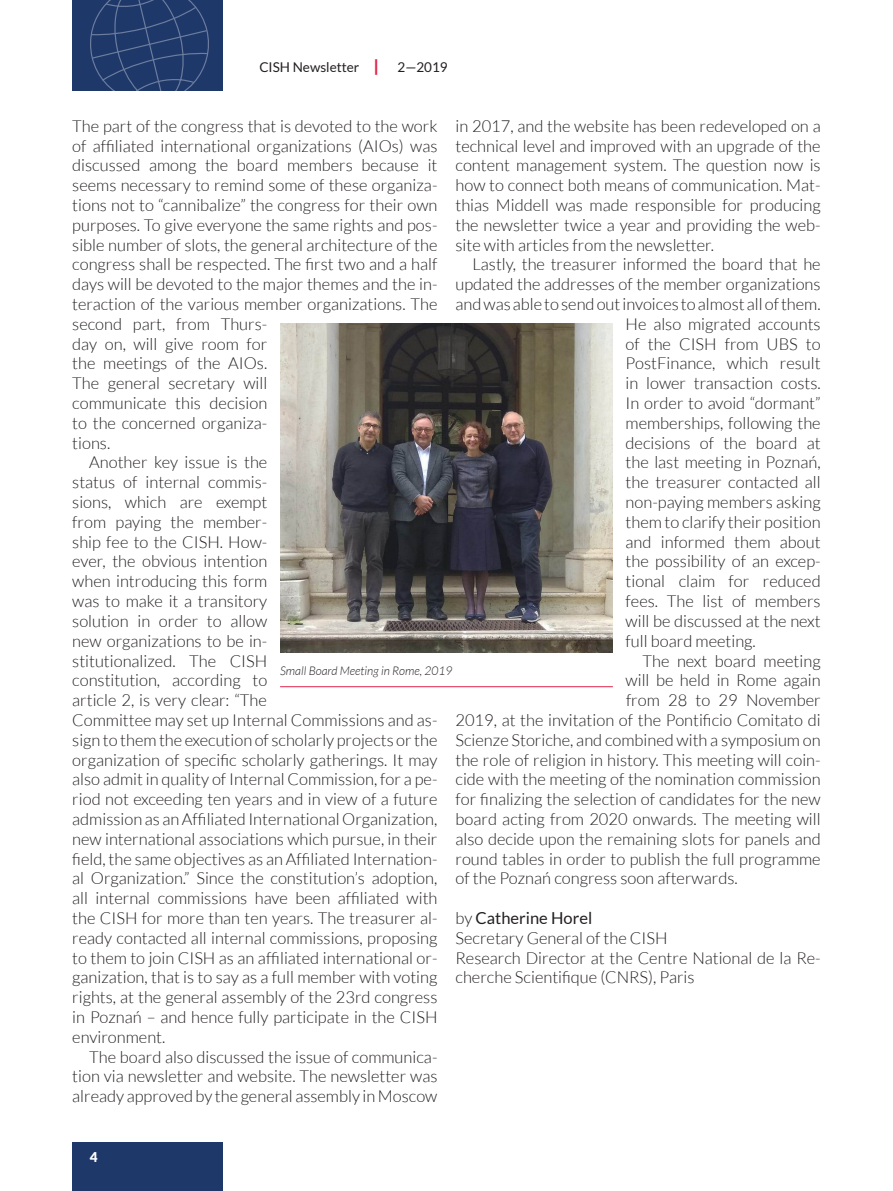
<style>
.page{position:relative;width:893px;height:1191px;background:#fff}
.page>*{position:absolute;margin:0;border:0;box-sizing:border-box;transform-origin:0 0}
.Copy_Englisch{font:300 16.5px/19.8px "Lato";color:#231f20}
.Copy_Englisch-2{font:16.5px "Lato";color:#231f20}
.t1{font:13.5px "Lato";color:#231f20}
.t2{font:900 13.5px "Lato";color:#fff}
.t3{font:italic 300 12px "Lato";color:#231f20}
.s1{font-weight:900;font-size:16.35px;color:#df254a}
.s2{font-weight:300}
</style>
<div class="page">
<div style="left:72px;top:0;width:151px;height:91px;background:#1e386a"></div>
<div style="left:72px;top:1141px;width:151px;height:50px;background:#1e386a"></div>
<svg style="left:90px;top:0;width:119px;height:91px"></svg>
<hr style="left:280px;top:686px;width:333px;height:1px;background:#df254a">
<img style="left:280px;top:323px;width:333px;height:329px">
<p class="t1" style="left:259px;top:60px;width:190px">CISH Newsletter <span class="s1">|</span> 2—2019</p>
<p class="Copy_Englisch" style="left:455px;top:116px;width:367px;text-align:justify">in 2017, and the website has been redeveloped on a technical level and improved with an upgrade of the content management system. The question now is how to connect both means of communication. Mat&shy;thias Middell was made responsible for producing the newsletter twice a year and providing the web&shy;site with articles from the newsletter.</p>
<p class="Copy_Englisch" style="left:472px;top:255px;width:350px">Lastly, the treasurer informed the board that he</p>
<p class="Copy_Englisch" style="left:455px;top:274px;width:367px">updated the addresses of the member organizations</p>
<p class="Copy_Englisch" style="left:455px;top:294px;width:367px">and was able to send out invoices to almost all of them.</p>
<p class="Copy_Englisch" style="left:626px;top:314px;width:197px">He also migrated accounts</p>
<p class="Copy_Englisch" style="left:626px;top:334px;width:197px">of the CISH from UBS to</p>
<p class="Copy_Englisch" style="left:626px;top:354px;width:197px">PostFinance, which result</p>
<p class="Copy_Englisch" style="left:626px;top:373px;width:197px">in lower transaction costs.</p>
<p class="Copy_Englisch" style="left:626px;top:393px;width:197px">In order to avoid “dormant”</p>
<p class="Copy_Englisch" style="left:626px;top:413px;width:197px">memberships, following the</p>
<p class="Copy_Englisch" style="left:626px;top:433px;width:197px">decisions of the board at</p>
<p class="Copy_Englisch" style="left:626px;top:453px;width:197px">the last meeting in Poznań,</p>
<p class="Copy_Englisch" style="left:626px;top:472px;width:197px">the treasurer contacted all</p>
<p class="Copy_Englisch" style="left:626px;top:492px;width:197px">non-paying members asking</p>
<p class="Copy_Englisch" style="left:626px;top:512px;width:197px">them to clarify their position</p>
<p class="Copy_Englisch" style="left:626px;top:532px;width:197px">and informed them about</p>
<p class="Copy_Englisch" style="left:626px;top:552px;width:197px">the possibility of an excep-</p>
<p class="Copy_Englisch" style="left:626px;top:571px;width:197px">tional claim for reduced</p>
<p class="Copy_Englisch" style="left:626px;top:591px;width:197px">fees. The list of members</p>
<p class="Copy_Englisch" style="left:626px;top:611px;width:197px">will be discussed at the next</p>
<p class="Copy_Englisch" style="left:626px;top:631px;width:132px">full board meeting.</p>
<p class="Copy_Englisch" style="left:643px;top:651px;width:180px">The next board meeting</p>
<p class="Copy_Englisch" style="left:626px;top:670px;width:197px">will be held in Rome again</p>
<p class="Copy_Englisch" style="left:626px;top:690px;width:196px">from 28 to 29 November</p>
<p class="Copy_Englisch" style="left:455px;top:710px;width:367px">2019, at the invitation of the Pontificio Comitato di</p>
<p class="Copy_Englisch" style="left:455px;top:730px;width:367px">Scienze Storiche, and combined with a symposium on</p>
<p class="Copy_Englisch" style="left:455px;top:750px;width:367px">the role of religion in history. This meeting will coin-</p>
<p class="Copy_Englisch" style="left:455px;top:769px;width:367px">cide with the meeting of the nomination commission</p>
<p class="Copy_Englisch" style="left:455px;top:789px;width:367px">for finalizing the selection of candidates for the new</p>
<p class="Copy_Englisch" style="left:455px;top:809px;width:367px">board acting from 2020 onwards. The meeting will</p>
<p class="Copy_Englisch" style="left:455px;top:829px;width:367px">also decide upon the remaining slots for panels and</p>
<p class="Copy_Englisch" style="left:455px;top:849px;width:367px">round tables in order to publish the full programme</p>
<p class="Copy_Englisch" style="left:455px;top:868px;width:284px">of the Poznań congress soon afterwards.</p>
<p class="Copy_Englisch-2" style="left:455px;top:909px;width:138px"><span class="s2">by</span> Catherine Horel</p>
<p class="Copy_Englisch" style="left:455px;top:928px;width:214px">Secretary General of the CISH</p>
<p class="Copy_Englisch" style="left:455px;top:948px;width:367px">Research Director at the Centre National de la Re&shy;cherche Scientifique (CNRS), Paris</p>
<p class="Copy_Englisch" style="left:72px;top:116px;width:367px">The part of the congress that is devoted to the work of affiliated international organizations (AIOs) was discussed among the board members because it seems necessary to remind some of these organiza&shy;tions not to “cannibalize” the congress for their own purposes. To give everyone the same rights and pos&shy;sible number of slots, the general architecture of the congress shall be respected. The first two and a half days will be devoted to the major themes and the in&shy;teraction of the various member organizations. The second part, from Thurs-<br>day on, will give room for<br>the meetings of the AIOs.<br>The general secretary will<br>communicate this decision<br>to the concerned organiza-<br>tions.</p>
<p class="Copy_Englisch" style="left:72px;top:453px;width:367px;text-indent:17px">Another key issue is the<br>status of internal commis-<br>sions, which are exempt<br>from paying the member-<br>ship fee to the CISH. How-<br>ever, the obvious intention<br>when introducing this form<br>was to make it a transitory<br>solution in order to allow<br>new organizations to be in-<br>stitutionalized. The CISH<br>constitution, according to<br>article 2, is very clear: “The<br>Committee may set up Internal Commissions and as&shy;sign to them the execution of scholarly projects or the organization of specific scholarly gatherings. It may also admit in quality of Internal Commission, for a pe&shy;riod not exceeding ten years and in view of a future admission as an Affiliated International Organization, new international associations which pursue, in their field, the same objectives as an Affiliated Internation&shy;al Organization.” Since the constitution’s adoption, all internal commissions have been affiliated with the CISH for more than ten years. The treasurer al&shy;ready contacted all internal commissions, proposing to them to join CISH as an affiliated international or&shy;ganization, that is to say as a full member with voting rights, at the general assembly of the 23rd congress in Poznań – and hence fully participate in the CISH environment.</p>
<p class="Copy_Englisch" style="left:72px;top:1047px;width:367px;text-align:justify;text-indent:17px">The board also discussed the issue of communica&shy;tion via newsletter and website. The newsletter was already approved by the general assembly in Moscow</p>
<p class="t3" style="left:280px;top:664px;width:174px">Small Board Meeting in Rome, 2019</p>
<p class="t2" style="left:90px;top:1148px;width:9px">4</p>
</div>
